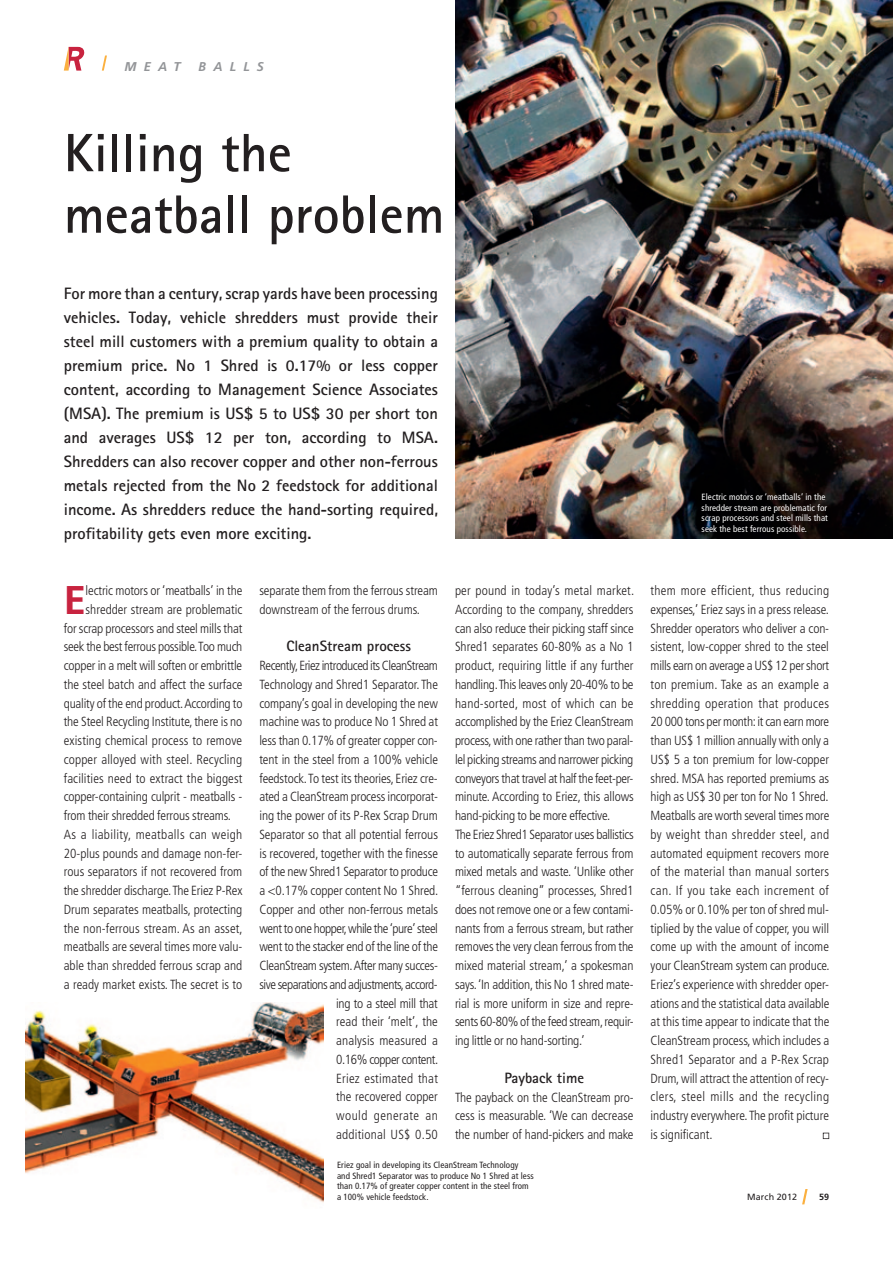
<style>
.page{position:relative;width:893px;height:1263px;background:#fff}
.page>*{position:absolute;margin:0;border:0;box-sizing:border-box;transform-origin:0 0}
.t1{font:700 54px/61.5px "Rotis Sans Serif";color:#231f20}
.t2{font:700 40.05px "Frutiger";color:#c8233f}
.t3{font:700 16.5px/24px "Rotis Sans Serif";color:#231f20;text-align:justify}
.t4{font:700 15px "Rotis Sans Serif";color:#231f20}
.t5{font:300 condensed 13.2px/18.8px "Frutiger";letter-spacing:-.01em;color:#231f20}
.t6{font:300 condensed 13.2px "Frutiger";letter-spacing:.01em;color:#231f20}
.t7{font:300 condensed 13.2px "Frutiger";letter-spacing:.025em;color:#231f20}
.t8{font:italic 700 12.75px "Frutiger";letter-spacing:.565em;color:#939598}
.t9{font:condensed 9px/10.5px "Frutiger";letter-spacing:.01em;color:#231f20}
.t10{font:condensed 9px/10.5px "Frutiger";letter-spacing:.01em;color:#fff}
.t11{font:9px "Frutiger";letter-spacing:.01em;color:#231f20}
.t12{font:700 9px "Frutiger";color:#231f20}
</style>
<div class="page">
<svg style="left:802px;top:1189px;width:6px;height:15px"></svg>
<img style="left:455px;top:0;width:438px;height:539px">
<svg style="left:823px;top:1133px;width:6px;height:6px"></svg>
<svg style="left:64px;top:47px;width:21px;height:24px"></svg>
<svg style="left:102px;top:56px;width:5px;height:15px"></svg>
<img style="left:26px;top:1003px;width:297px;height:200px">
<p class="t8" style="left:125px;top:59px;width:58px">MEAT</p>
<p class="t8" style="left:198px;top:59px;width:67px">BALLS</p>
<h1 class="t1" style="left:64px;top:121px;width:382px">Killing the meatball problem</h1>
<p class="t3" style="left:64px;top:281px;width:376px">For more than a century, scrap yards have been processing vehicles. Today, vehicle shredders must provide their steel mill customers with a premium quality to obtain a premium price. No 1 Shred is 0.17% or less copper content, according to Management Science Associates (MSA). The premium is US$ 5 to US$ 30 per short ton and averages US$ 12 per ton, according to MSA.<br>Shredders can also recover copper and other non-ferrous metals rejected from the No 2 feedstock for additional income. As shredders reduce the hand-sorting required, profitability gets even more exciting.</p>
<h2 class="t2" style="left:64px;top:576px;width:24px">E</h2>
<p class="t5" style="left:86px;top:581px;width:158px">lectric motors or ‘meatballs’ in the</p>
<p class="t5" style="left:86px;top:600px;width:158px">shredder stream are problematic</p>
<p class="t5" style="left:64px;top:619px;width:180px">for scrap processors and steel mills that</p>
<p class="t5" style="left:64px;top:638px;width:180px">seek the best ferrous possible. Too much</p>
<p class="t5" style="left:64px;top:656px;width:180px">copper in a melt will soften or embrittle</p>
<p class="t5" style="left:64px;top:675px;width:180px">the steel batch and affect the surface</p>
<p class="t5" style="left:64px;top:694px;width:180px">quality of the end product. According to</p>
<p class="t5" style="left:64px;top:713px;width:180px">the Steel Recycling Institute, there is no</p>
<p class="t6" style="left:64px;top:733px;width:180px">existing chemical process to remove</p>
<p class="t6" style="left:64px;top:752px;width:180px">copper alloyed with steel. Recycling</p>
<p class="t6" style="left:64px;top:771px;width:180px">facilities need to extract the biggest</p>
<p class="t5" style="left:64px;top:788px;width:180px">copper-containing culprit - meatballs -</p>
<p class="t5" style="left:64px;top:806px;width:169px">from their shredded ferrous streams.</p>
<p class="t7" style="left:64px;top:827px;width:180px">As a liability, meatballs can weigh</p>
<p class="t5" style="left:64px;top:844px;width:180px">20-plus pounds and damage non-fer-</p>
<p class="t5" style="left:64px;top:863px;width:180px">rous separators if not recovered from</p>
<p class="t5" style="left:64px;top:881px;width:180px">the shredder discharge. The Eriez P-Rex</p>
<p class="t5" style="left:64px;top:900px;width:180px">Drum separates meatballs, protecting</p>
<p class="t6" style="left:64px;top:920px;width:180px">the non-ferrous stream. As an asset,</p>
<p class="t5" style="left:64px;top:938px;width:180px">meatballs are several times more valu-</p>
<p class="t5" style="left:64px;top:956px;width:180px">able than shredded ferrous scrap and</p>
<p class="t5" style="left:64px;top:975px;width:180px">a ready market exists. The secret is to</p>
<p class="t5" style="left:259px;top:581px;width:180px">separate them from the ferrous stream downstream of the ferrous drums.</p>
<p class="t4" style="left:286px;top:637px;width:126px">CleanStream process</p>
<p class="t5" style="left:259px;top:656px;width:181px;text-align:right">Recently, Eriez introduced its CleanStream Technology and Shred1 Separator. The company’s goal in developing the new machine was to produce No 1 Shred at less than 0.17% of greater copper con&shy;tent in the steel from a 100% vehicle feedstock. To test its theories, Eriez cre&shy;ated a CleanStream process incorporat&shy;ing the power of its P-Rex Scrap Drum Separator so that all potential ferrous is recovered, together with the finesse of the new Shred1 Separator to produce a &lt;0.17% copper content No 1 Shred.<br>Copper and other non-ferrous metals went to one hopper, while the ‘pure’ steel went to the stacker end of the line of the CleanStream system. After many succes&shy;sive separations and adjustments, accord&shy;ing to a steel mill that<br>read their ‘melt’, the<br>analysis measured a<br>0.16% copper content.<br>Eriez estimated that<br>the recovered copper<br>would generate an<br>additional US$ 0.50</p>
<p class="t5" style="left:455px;top:581px;width:181px">per pound in today’s metal market.<br>According to the company, shredders can also reduce their picking staff since Shred1 separates 60-80% as a No 1 product, requiring little if any further handling. This leaves only 20-40% to be hand-sorted, most of which can be accomplished by the Eriez CleanStream process, with one rather than two paral&shy;lel picking streams and narrower picking conveyors that travel at half the feet-per&shy;minute. According to Eriez, this allows hand-picking to be more effective.<br>The Eriez Shred1 Separator uses ballistics to automatically separate ferrous from mixed metals and waste. ‘Unlike other “ferrous cleaning” processes, Shred1 does not remove one or a few contami&shy;nants from a ferrous stream, but rather removes the very clean ferrous from the mixed material stream,’ a spokesman says. ‘In addition, this No 1 shred mate&shy;rial is more uniform in size and repre&shy;sents 60-80% of the feed stream, requir&shy;ing little or no hand-sorting.’</p>
<p class="t4" style="left:504px;top:1068px;width:81px">Payback time</p>
<p class="t5" style="left:455px;top:1088px;width:180px;text-align:justify">The payback on the CleanStream pro&shy;cess is measurable. ‘We can decrease the number of hand-pickers and make</p>
<p class="t9" style="left:337px;top:1160px;width:198px">Eriez goal in developing its CleanStream Technology<br>and Shred1 Separator was to produce No 1 Shred at less than 0.17% of greater copper content in the steel from a 100% vehicle feedstock.</p>
<p class="t10" style="left:702px;top:492px;width:128px">Electric motors or ‘meatballs’ in the shredder stream are problematic for scrap processors and steel mills that seek the best ferrous possible.</p>
<p class="t5" style="left:651px;top:581px;width:181px;text-align:justify">them more efficient, thus reducing expenses,’ Eriez says in a press release.<br>Shredder operators who deliver a con&shy;sistent, low-copper shred to the steel mills earn on average a US$ 12 per short ton premium. Take as an example a shredding operation that produces 20 000 tons per month: it can earn more than US$ 1 million annually with only a US$ 5 a ton premium for low-copper shred. MSA has reported premiums as high as US$ 30 per ton for No 1 Shred.<br>Meatballs are worth several times more by weight than shredder steel, and automated equipment recovers more of the material than manual sorters can. If you take each increment of 0.05% or 0.10% per ton of shred mul&shy;tiplied by the value of copper, you will come up with the amount of income your CleanStream system can produce.<br>Eriez’s experience with shredder oper&shy;ations and the statistical data available at this time appear to indicate that the CleanStream process, which includes a Shred1 Separator and a P-Rex Scrap Drum, will attract the attention of recy&shy;clers, steel mills and the recycling industry everywhere. The profit picture is significant.</p>
<p class="t11" style="left:747px;top:1191px;width:51px">March 2012</p>
<p class="t12" style="left:819px;top:1191px;width:12px">59</p>
</div>
